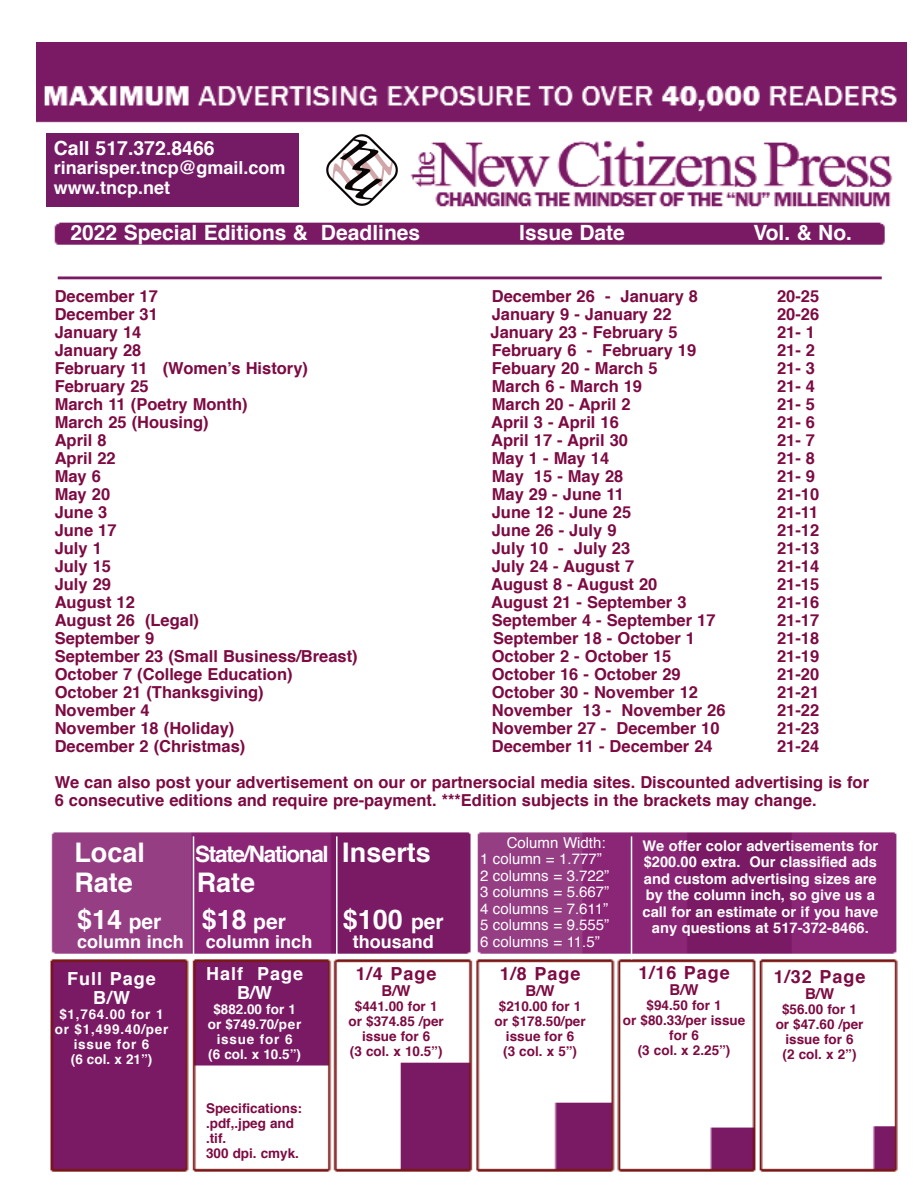
<style>
.page{position:relative;width:918px;height:1188px;background:#fff}
.page>*{position:absolute;margin:0;border:0;box-sizing:border-box;transform-origin:0 0}
.t1{font:700 27px "Helvetica";color:#fff}
.t2{font:700 22.5px "Helvetica";letter-spacing:-.055em;color:#fff}
.t3{font:700 21px "Helvetica";color:#fff}
.t4{font:700 19.5px "Helvetica";color:#fff}
.t5{font:700 18px/19.5px "Helvetica";color:#fff}
.t6{font:700 18px "Helvetica";letter-spacing:.055em;color:#7d0a42}
.t7{font:700 18px/19.5px "Helvetica";letter-spacing:.055em;color:#fff;text-align:center}
.t8{font:700 16.5px/18px "Helvetica";color:#7d0a42}
.t9{font:15px/16.5px "Helvetica";color:#fff}
.t10{font:700 15px "Helvetica";color:#7d0a42}
.t11{font:700 14.7px/16.5px "Helvetica";color:#fff;text-align:center}
.t12{font:700 13.5px/15px "Helvetica";color:#7d0a42;text-align:center}
.t13{font:700 13.5px/15px "Helvetica";letter-spacing:.055em;color:#fff;text-align:center}
.t14{font:700 13.5px/15px "Helvetica";color:#fff;text-align:center}
.s1{font-size:27px}
.s2{font-size:21px}
</style>
<div class="page">
<img style="left:37px;top:42px;width:870px;height:1130px">
<div style="left:318px;top:132px;width:87px;height:75px;background:#fff"></div>
<img style="left:326px;top:134px;width:72px;height:72px">
<hr style="left:631px;top:836px;width:1px;height:123px;background:#fff">
<hr style="left:193px;top:836px;width:1px;height:123px;background:#fff">
<hr style="left:336px;top:836px;width:2px;height:123px;background:#fff">
<div style="left:46px;top:133px;width:252px;height:74px;background:#751a65"></div>
<p class="t4" style="left:54px;top:140px;width:162px">Call 517.372.8466</p>
<p class="t5" style="left:54px;top:160px;width:233px">rinarisper.tncp@gmail.com www.tncp.net</p>
<p class="t3" style="left:71px;top:224px;width:351px">2022 Special Editions &amp; Deadlines</p>
<p class="t3" style="left:519px;top:224px;width:107px">Issue Date</p>
<p class="t3" style="left:753px;top:224px;width:100px">Vol. &amp; No.</p>
<p class="t8" style="left:55px;top:288px;width:105px">December 17</p>
<p class="t8" style="left:492px;top:288px;width:208px">December 26 - January 8</p>
<p class="t8" style="left:55px;top:306px;width:105px">December 31</p>
<p class="t8" style="left:492px;top:306px;width:181px">January 9 - January 22</p>
<p class="t8" style="left:55px;top:324px;width:88px">January 14</p>
<p class="t8" style="left:491px;top:324px;width:189px">January 23 - February 5</p>
<p class="t8" style="left:55px;top:342px;width:88px">January 28</p>
<p class="t8" style="left:492px;top:342px;width:206px">February 6 - February 19</p>
<p class="t8" style="left:55px;top:360px;width:255px">February 11 (Women’s History)</p>
<p class="t8" style="left:492px;top:360px;width:167px">Febuary 20 - March 5</p>
<p class="t8" style="left:55px;top:378px;width:95px">February 25</p>
<p class="t8" style="left:492px;top:378px;width:152px">March 6 - March 19</p>
<p class="t8" style="left:55px;top:396px;width:194px">March 11 (Poetry Month)</p>
<p class="t8" style="left:492px;top:396px;width:140px">March 20 - April 2</p>
<p class="t8" style="left:55px;top:414px;width:156px">March 25 (Housing)</p>
<p class="t8" style="left:491px;top:414px;width:129px">April 3 - April 16</p>
<p class="t8" style="left:55px;top:432px;width:53px">April 8</p>
<p class="t8" style="left:491px;top:432px;width:138px">April 17 - April 30</p>
<p class="t8" style="left:55px;top:450px;width:62px">April 22</p>
<p class="t8" style="left:492px;top:450px;width:119px">May 1 - May 14</p>
<p class="t8" style="left:55px;top:468px;width:48px">May 6</p>
<p class="t8" style="left:492px;top:468px;width:133px">May 15 - May 28</p>
<p class="t8" style="left:55px;top:486px;width:57px">May 20</p>
<p class="t8" style="left:492px;top:486px;width:134px">May 29 - June 11</p>
<p class="t8" style="left:55px;top:504px;width:54px">June 3</p>
<p class="t8" style="left:492px;top:504px;width:141px">June 12 - June 25</p>
<p class="t8" style="left:55px;top:522px;width:63px">June 17</p>
<p class="t8" style="left:492px;top:522px;width:126px">June 26 - July 9</p>
<p class="t8" style="left:55px;top:540px;width:49px">July 1</p>
<p class="t8" style="left:492px;top:540px;width:140px">July 10 - July 23</p>
<p class="t8" style="left:55px;top:558px;width:58px">July 15</p>
<p class="t8" style="left:492px;top:558px;width:144px">July 24 - August 7</p>
<p class="t8" style="left:55px;top:576px;width:58px">July 29</p>
<p class="t8" style="left:491px;top:576px;width:168px">August 8 - August 20</p>
<p class="t8" style="left:55px;top:594px;width:82px">August 12</p>
<p class="t8" style="left:491px;top:594px;width:197px">August 21 - September 3</p>
<p class="t8" style="left:55px;top:612px;width:146px">August 26 (Legal)</p>
<p class="t8" style="left:492px;top:612px;width:225px">September 4 - September 17</p>
<p class="t8" style="left:55px;top:630px;width:101px">September 9</p>
<p class="t8" style="left:493px;top:630px;width:203px">September 18 - October 1</p>
<p class="t8" style="left:55px;top:648px;width:305px">September 23 (Small Business/Breast)</p>
<p class="t8" style="left:492px;top:648px;width:181px">October 2 - October 15</p>
<p class="t8" style="left:55px;top:666px;width:239px">October 7 (College Education)</p>
<p class="t8" style="left:492px;top:666px;width:190px">October 16 - October 29</p>
<p class="t8" style="left:55px;top:684px;width:211px">October 21 (Thanksgiving)</p>
<p class="t8" style="left:492px;top:684px;width:208px">October 30 - November 12</p>
<p class="t8" style="left:55px;top:702px;width:96px">November 4</p>
<p class="t8" style="left:492px;top:702px;width:235px">November 13 - November 26</p>
<p class="t8" style="left:55px;top:720px;width:181px">November 18 (Holiday)</p>
<p class="t8" style="left:492px;top:720px;width:229px">November 27 - December 10</p>
<p class="t8" style="left:55px;top:738px;width:192px">December 2 (Christmas)</p>
<p class="t8" style="left:777px;top:288px;width:44px">20-25<br>20-26<br>21- 1<br>21- 2<br>21- 3<br>21- 4<br>21- 5<br>21- 6<br>21- 7<br>21- 8<br>21- 9<br>21-10<br>21-11<br>21-12<br>21-13<br>21-14<br>21-15<br>21-16<br>21-17<br>21-18<br>21-19<br>21-20<br>21-21<br>21-22<br>21-23<br>21-24</p>
<p class="t8" style="left:55px;top:729px;width:816px;line-height:36px;text-indent:437px">December 11 - December 24<br>We can also post your advertisement on our or partnersocial media sites. Discounted advertising is for</p>
<p class="t8" style="left:55px;top:792px;width:763px">6 consecutive editions and require pre-payment. ***Edition subjects in the brackets may change.</p>
<h1 class="t1" style="left:74px;top:842px;width:72px">Local</h1>
<h2 class="t2" style="left:195px;top:845px;width:237px">State/National <span class="s1">Inserts</span></h2>
<h1 class="t1" style="left:74px;top:872px;width:60px">Rate</h1>
<h1 class="t1" style="left:197px;top:872px;width:60px">Rate</h1>
<p class="t9" style="left:480px;top:835px;width:131px;text-indent:27px">Column Width:<br>1 column = 1.777”<br>2 columns = 3.722”<br>3 columns = 5.667”<br>4 columns = 7.611”<br>5 columns = 9.555”<br>6 columns = 11.5”</p>
<p class="t11" style="left:642px;top:839px;width:237px">We offer color advertisements for $200.00 extra. Our classified ads and custom advertising sizes are by the column inch, so give us a call for an estimate or if you have any questions at 517-372-8466.</p>
<h1 class="t1" style="left:77px;top:908px;width:86px">$14 <span class="s2">per</span></h1>
<h1 class="t1" style="left:202px;top:908px;width:86px">$18 <span class="s2">per</span></h1>
<h1 class="t1" style="left:343px;top:908px;width:102px">$100 <span class="s2">per</span></h1>
<p class="t5" style="left:77px;top:934px;width:237px">column inch column inch</p>
<p class="t5" style="left:353px;top:934px;width:82px">thousand</p>
<p class="t7" style="left:67px;top:970px;width:90px">Full Page<br>B/W</p>
<p class="t13" style="left:55px;top:1008px;width:115px">$1,764.00 for 1 or $1,499.40/per issue for 6<br>(6 col. x 21”)</p>
<p class="t6" style="left:638px;top:965px;width:93px">1/16 Page</p>
<p class="t10" style="left:670px;top:984px;width:31px">B/W</p>
<p class="t12" style="left:623px;top:999px;width:124px">$94.50 for 1<br>or $80.33/per issue for 6<br>(3 col. x 2.25”)</p>
<p class="t6" style="left:356px;top:966px;width:82px">1/4 Page</p>
<p class="t10" style="left:382px;top:985px;width:31px">B/W</p>
<p class="t12" style="left:349px;top:1000px;width:97px">$441.00 for 1 or $374.85 /per issue for 6<br>(3 col. x 10.5”)</p>
<p class="t6" style="left:500px;top:966px;width:82px">1/8 Page</p>
<p class="t10" style="left:526px;top:985px;width:31px">B/W</p>
<p class="t12" style="left:495px;top:1000px;width:93px">$210.00 for 1 or $178.50/per issue for 6<br>(3 col. x 5”)</p>
<p class="t7" style="left:206px;top:965px;width:99px">Half Page<br>B/W</p>
<p class="t14" style="left:208px;top:1003px;width:95px">$882.00 for 1 or $749.70/per issue for 6<br>(6 col. x 10.5”)</p>
<p class="t6" style="left:774px;top:969px;width:93px">1/32 Page</p>
<p class="t10" style="left:805px;top:988px;width:31px">B/W</p>
<p class="t12" style="left:776px;top:1003px;width:89px">$56.00 for 1 or $47.60 /per issue for 6<br>(2 col. x 2”)</p>
<p class="t12" style="left:206px;top:1102px;width:98px;text-align:left">Specifications: .pdf,.jpeg and .tif.<br>300 dpi. cmyk.</p>
</div>
